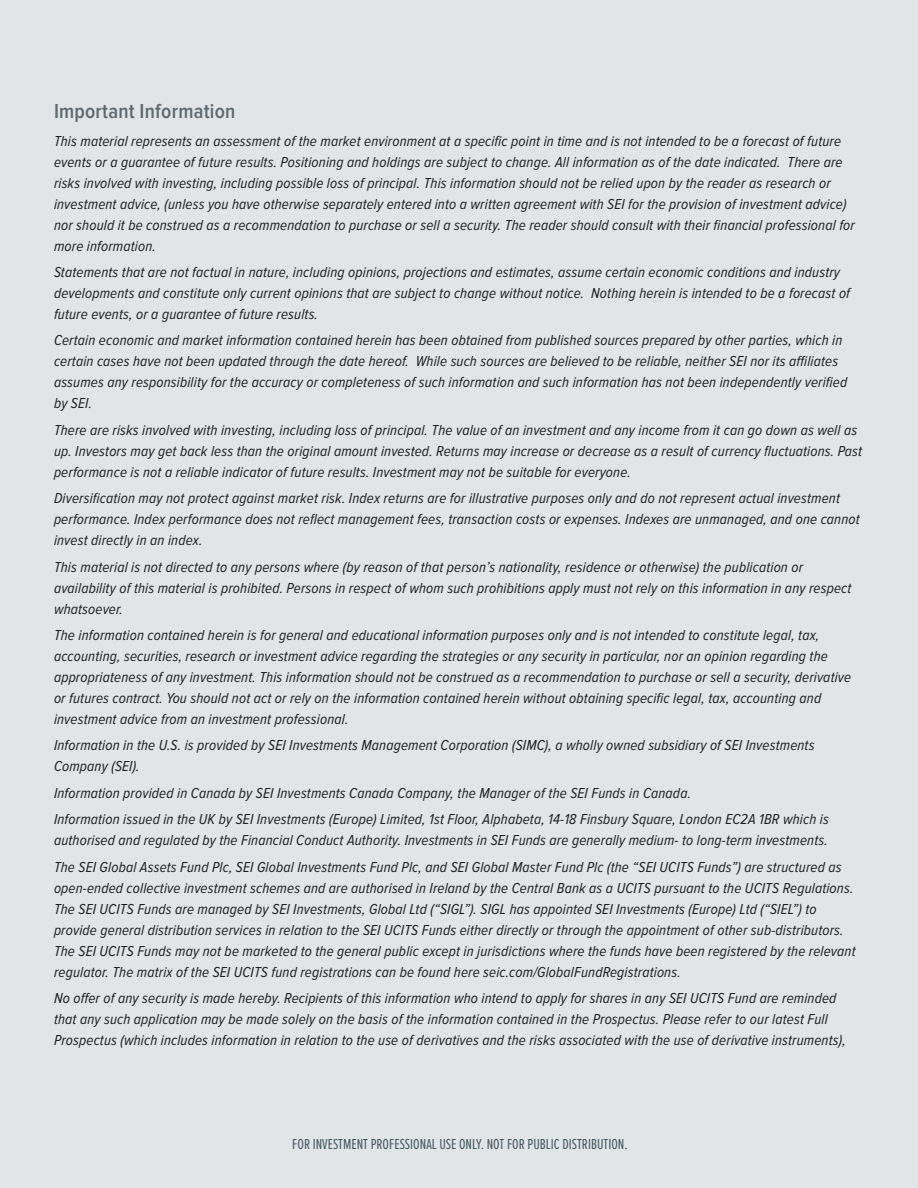
<style>
.page{position:relative;width:918px;height:1188px;background:#e1e5e7}
.page>*{position:absolute;margin:0;border:0;box-sizing:border-box;transform-origin:0 0}
.Disclaimer_header{font:600 21px "Proxima Nova Cond";letter-spacing:.01em;color:#5f696f}
.Legal_Disclaimer{font:italic 15px/21px "Proxima Nova Cond";letter-spacing:.01em;color:#231f20}
.Bottom_Page_Disclaim{font:15px "Proxima Nova Ex Cn";color:#465a64}
</style>
<div class="page">
<p class="Disclaimer_header" style="left:54px;top:99px;width:183px">Important Information</p>
<p class="Legal_Disclaimer" style="left:54px;top:130px;width:802px">This material represents an assessment of the market environment at a specific point in time and is not intended to be a forecast of future events or a guarantee of future results. Positioning and holdings are subject to change. All information as of the date indicated. There are risks involved with investing, including possible loss of principal. This information should not be relied upon by the reader as research or investment advice, (unless you have otherwise separately entered into a written agreement with SEI for the provision of investment advice) nor should it be construed as a recommendation to purchase or sell a security. The reader should consult with their financial professional for more information.</p>
<p class="Legal_Disclaimer" style="left:54px;top:262px;width:798px">Statements that are not factual in nature, including opinions, projections and estimates, assume certain economic conditions and industry developments and constitute only current opinions that are subject to change without notice. Nothing herein is intended to be a forecast of future events, or a guarantee of future results.</p>
<p class="Legal_Disclaimer" style="left:54px;top:330px;width:795px">Certain economic and market information contained herein has been obtained from published sources prepared by other parties, which in certain cases have not been updated through the date hereof. While such sources are believed to be reliable, neither SEI nor its affiliates assumes any responsibility for the accuracy or completeness of such information and such information has not been independently verified by SEI.</p>
<p class="Legal_Disclaimer" style="left:54px;top:420px;width:810px">There are risks involved with investing, including loss of principal. The value of an investment and any income from it can go down as well as up. Investors may get back less than the original amount invested. Returns may increase or decrease as a result of currency fluctuations. Past performance is not a reliable indicator of future results. Investment may not be suitable for everyone.</p>
<p class="Legal_Disclaimer" style="left:54px;top:488px;width:807px">Diversification may not protect against market risk. Index returns are for illustrative purposes only and do not represent actual investment performance. Index performance does not reflect management fees, transaction costs or expenses. Indexes are unmanaged, and one cannot invest directly in an index.</p>
<p class="Legal_Disclaimer" style="left:54px;top:556px;width:799px">This material is not directed to any persons where (by reason of that person’s nationality, residence or otherwise) the publication or availability of this material is prohibited. Persons in respect of whom such prohibitions apply must not rely on this information in any respect whatsoever.</p>
<p class="Legal_Disclaimer" style="left:54px;top:625px;width:799px">The information contained herein is for general and educational information purposes only and is not intended to constitute legal, tax, accounting, securities, research or investment advice regarding the strategies or any security in particular, nor an opinion regarding the appropriateness of any investment. This information should not be construed as a recommendation to purchase or sell a security, derivative or futures contract. You should not act or rely on the information contained herein without obtaining specific legal, tax, accounting and investment advice from an investment professional.</p>
<p class="Legal_Disclaimer" style="left:54px;top:735px;width:762px">Information in the U.S. is provided by SEI Investments Management Corporation (SIMC), a wholly owned subsidiary of SEI Investments<br>Company (SEI).</p>
<p class="Legal_Disclaimer" style="left:54px;top:783px;width:639px">Information provided in Canada by SEI Investments Canada Company, the Manager of the SEI Funds in Canada.</p>
<p class="Legal_Disclaimer" style="left:54px;top:809px;width:776px">Information issued in the UK by SEI Investments (Europe) Limited, 1st Floor, Alphabeta, 14-18 Finsbury Square, London EC2A 1BR which is authorised and regulated by the Financial Conduct Authority. Investments in SEI Funds are generally medium- to long-term investments.</p>
<p class="Legal_Disclaimer" style="left:54px;top:856px;width:803px">The SEI Global Assets Fund Plc, SEI Global Investments Fund Plc, and SEI Global Master Fund Plc (the “SEI UCITS Funds”) are structured as open-ended collective investment schemes and are authorised in Ireland by the Central Bank as a UCITS pursuant to the UCITS Regulations.<br>The SEI UCITS Funds are managed by SEI Investments, Global Ltd (“SIGL”). SIGL has appointed SEI Investments (Europe) Ltd (“SIEL”) to provide general distribution services in relation to the SEI UCITS Funds either directly or through the appointment of other sub-distributors.<br>The SEI UCITS Funds may not be marketed to the general public except in jurisdictions where the funds have been registered by the relevant regulator. The matrix of the SEI UCITS fund registrations can be found here seic.com/GlobalFundRegistrations.</p>
<p class="Legal_Disclaimer" style="left:54px;top:988px;width:793px">No offer of any security is made hereby. Recipients of this information who intend to apply for shares in any SEI UCITS Fund are reminded that any such application may be made solely on the basis of the information contained in the Prospectus. Please refer to our latest Full<br>Prospectus (which includes information in relation to the use of derivatives and the risks associated with the use of derivative instruments),</p>
<p class="Bottom_Page_Disclaim" style="left:292px;top:1133px;width:337px">FOR INVESTMENT PROFESSIONAL USE ONLY. NOT FOR PUBLIC DISTRIBUTION.</p>
</div>
